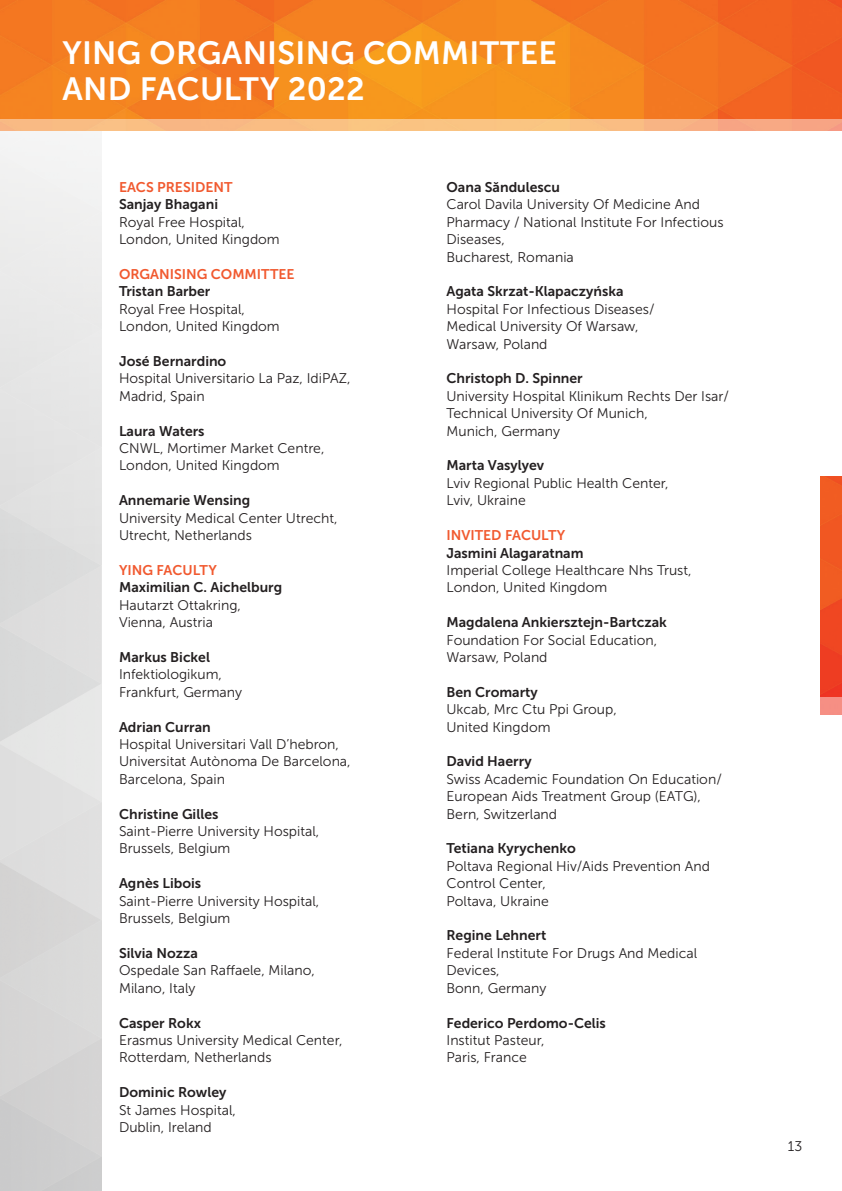
<style>
.page{position:relative;width:842px;height:1191px;background:#fff}
.page>*{position:absolute;margin:0;border:0;box-sizing:border-box;transform-origin:0 0}
.t1{font:32px/36px "Museo Sans 700";letter-spacing:.01em;color:#fff}
.t2{font:14px/17.4px "Museo Sans 300";color:#231f20}
.t3{font:14px "Museo Sans 700";color:#231f20}
.t4{font:14px "Museo Sans 700";color:#f1592f}
</style>
<div class="page">
<svg style="left:0;top:130px;width:842px;height:462px"></svg>
<div style="left:102px;top:119px;width:666px;height:1072px;background:#fff"></div>
<img style="left:0;top:0;width:842px;height:119px">
<svg style="left:0;top:119px;width:842px;height:11px;background:#f8ba83"></svg>
<img style="left:820px;top:476px;width:22px;height:221px">
<div style="left:820px;top:697px;width:22px;height:17px;background:#f68f84"></div>
<p class="t1" style="left:62px;top:35px;width:496px">YING ORGANISING COMMITTEE<br>AND FACULTY 2022</p>
<p class="t4" style="left:119px;top:179px;width:115px">EACS PRESIDENT</p>
<p class="t3" style="left:119px;top:197px;width:101px">Sanjay Bhagani</p>
<p class="t2" style="left:119px;top:213px;width:127px">Royal Free Hospital,</p>
<p class="t2" style="left:119px;top:231px;width:162px">London, United Kingdom</p>
<p class="t4" style="left:119px;top:266px;width:177px">ORGANISING COMMITTEE</p>
<p class="t3" style="left:119px;top:284px;width:93px">Tristan Barber</p>
<p class="t2" style="left:119px;top:300px;width:127px">Royal Free Hospital,</p>
<p class="t2" style="left:119px;top:318px;width:162px">London, United Kingdom</p>
<p class="t3" style="left:119px;top:353px;width:109px">José Bernardino</p>
<p class="t2" style="left:119px;top:370px;width:233px">Hospital Universitario La Paz, IdiPAZ,</p>
<p class="t2" style="left:119px;top:387px;width:87px">Madrid, Spain</p>
<p class="t3" style="left:119px;top:423px;width:87px">Laura Waters</p>
<p class="t2" style="left:119px;top:440px;width:207px">CNWL, Mortimer Market Centre,</p>
<p class="t2" style="left:119px;top:457px;width:162px">London, United Kingdom</p>
<p class="t3" style="left:119px;top:492px;width:133px">Annemarie Wensing</p>
<p class="t2" style="left:119px;top:509px;width:220px">University Medical Center Utrecht,</p>
<p class="t2" style="left:119px;top:527px;width:134px">Utrecht, Netherlands</p>
<p class="t4" style="left:119px;top:562px;width:99px">YING FACULTY</p>
<p class="t3" style="left:119px;top:579px;width:165px">Maximilian C. Aichelburg</p>
<p class="t2" style="left:119px;top:596px;width:123px">Hautarzt Ottakring,</p>
<p class="t2" style="left:119px;top:614px;width:95px">Vienna, Austria</p>
<p class="t3" style="left:119px;top:649px;width:92px">Markus Bickel</p>
<p class="t2" style="left:119px;top:666px;width:104px">Infektiologikum,</p>
<p class="t2" style="left:119px;top:683px;width:124px">Frankfurt, Germany</p>
<p class="t3" style="left:119px;top:719px;width:93px">Adrian Curran</p>
<p class="t2" style="left:119px;top:735px;width:221px">Hospital Universitari Vall D’hebron,</p>
<p class="t2" style="left:119px;top:753px;width:233px">Universitat Autònoma De Barcelona,</p>
<p class="t2" style="left:119px;top:770px;width:107px">Barcelona, Spain</p>
<p class="t3" style="left:119px;top:806px;width:101px">Christine Gilles</p>
<p class="t2" style="left:119px;top:822px;width:202px">Saint-Pierre University Hospital,</p>
<p class="t2" style="left:119px;top:840px;width:113px">Brussels, Belgium</p>
<p class="t3" style="left:119px;top:875px;width:84px">Agnès Libois</p>
<p class="t2" style="left:119px;top:892px;width:202px">Saint-Pierre University Hospital,</p>
<p class="t2" style="left:119px;top:909px;width:113px">Brussels, Belgium</p>
<p class="t3" style="left:119px;top:945px;width:80px">Silvia Nozza</p>
<p class="t2" style="left:119px;top:962px;width:197px">Ospedale San Raffaele, Milano,</p>
<p class="t2" style="left:119px;top:979px;width:78px">Milano, Italy</p>
<p class="t3" style="left:119px;top:1014px;width:83px">Casper Rokx</p>
<p class="t2" style="left:119px;top:1031px;width:225px">Erasmus University Medical Center,</p>
<p class="t2" style="left:119px;top:1049px;width:154px">Rotterdam, Netherlands</p>
<p class="t3" style="left:119px;top:1084px;width:109px">Dominic Rowley</p>
<p class="t2" style="left:119px;top:1101px;width:118px">St James Hospital,</p>
<p class="t2" style="left:119px;top:1118px;width:94px">Dublin, Ireland</p>
<p class="t3" style="left:446px;top:179px;width:115px">Oana Săndulescu</p>
<p class="t2" style="left:446px;top:196px;width:279px">Carol Davila University Of Medicine And<br>Pharmacy / National Institute For Infectious<br>Diseases,</p>
<p class="t2" style="left:446px;top:248px;width:129px">Bucharest, Romania</p>
<p class="t3" style="left:446px;top:284px;width:179px">Agata Skrzat-Klapaczyńska</p>
<p class="t2" style="left:446px;top:300px;width:209px">Hospital For Infectious Diseases/</p>
<p class="t2" style="left:446px;top:318px;width:194px">Medical University Of Warsaw,</p>
<p class="t2" style="left:446px;top:335px;width:103px">Warsaw, Poland</p>
<p class="t3" style="left:446px;top:371px;width:138px">Christoph D. Spinner</p>
<p class="t2" style="left:446px;top:387px;width:284px">University Hospital Klinikum Rechts Der Isar/<br>Technical University Of Munich,</p>
<p class="t2" style="left:446px;top:422px;width:115px">Munich, Germany</p>
<p class="t3" style="left:446px;top:458px;width:99px">Marta Vasylyev</p>
<p class="t2" style="left:446px;top:474px;width:224px">Lviv Regional Public Health Center,</p>
<p class="t2" style="left:446px;top:492px;width:81px">Lviv, Ukraine</p>
<p class="t4" style="left:446px;top:527px;width:120px">INVITED FACULTY</p>
<p class="t3" style="left:446px;top:545px;width:139px">Jasmini Alagaratnam</p>
<p class="t2" style="left:446px;top:561px;width:247px">Imperial College Healthcare Nhs Trust,</p>
<p class="t2" style="left:446px;top:579px;width:162px">London, United Kingdom</p>
<p class="t3" style="left:446px;top:614px;width:222px">Magdalena Ankiersztejn-Bartczak</p>
<p class="t2" style="left:446px;top:631px;width:212px">Foundation For Social Education,</p>
<p class="t2" style="left:446px;top:648px;width:103px">Warsaw, Poland</p>
<p class="t3" style="left:446px;top:684px;width:93px">Ben Cromarty</p>
<p class="t2" style="left:446px;top:701px;width:172px">Ukcab, Mrc Ctu Ppi Group,</p>
<p class="t2" style="left:446px;top:718px;width:106px">United Kingdom</p>
<p class="t3" style="left:446px;top:753px;width:87px">David Haerry</p>
<p class="t2" style="left:446px;top:770px;width:277px">Swiss Academic Foundation On Education/<br>European Aids Treatment Group (EATG),</p>
<p class="t2" style="left:446px;top:805px;width:112px">Bern, Switzerland</p>
<p class="t3" style="left:446px;top:840px;width:131px">Tetiana Kyrychenko</p>
<p class="t2" style="left:446px;top:857px;width:265px">Poltava Regional Hiv/Aids Prevention And<br>Control Center,</p>
<p class="t2" style="left:446px;top:892px;width:104px">Poltava, Ukraine</p>
<p class="t3" style="left:446px;top:927px;width:101px">Regine Lehnert</p>
<p class="t2" style="left:446px;top:944px;width:252px">Federal Institute For Drugs And Medical<br>Devices,</p>
<p class="t2" style="left:446px;top:979px;width:101px">Bonn, Germany</p>
<p class="t3" style="left:446px;top:1014px;width:161px">Federico Perdomo-Celis</p>
<p class="t2" style="left:446px;top:1031px;width:100px">Institut Pasteur,</p>
<p class="t2" style="left:446px;top:1049px;width:82px">Paris, France</p>
<p class="t2" style="left:788px;top:1137px;width:16px">13</p>
</div>
